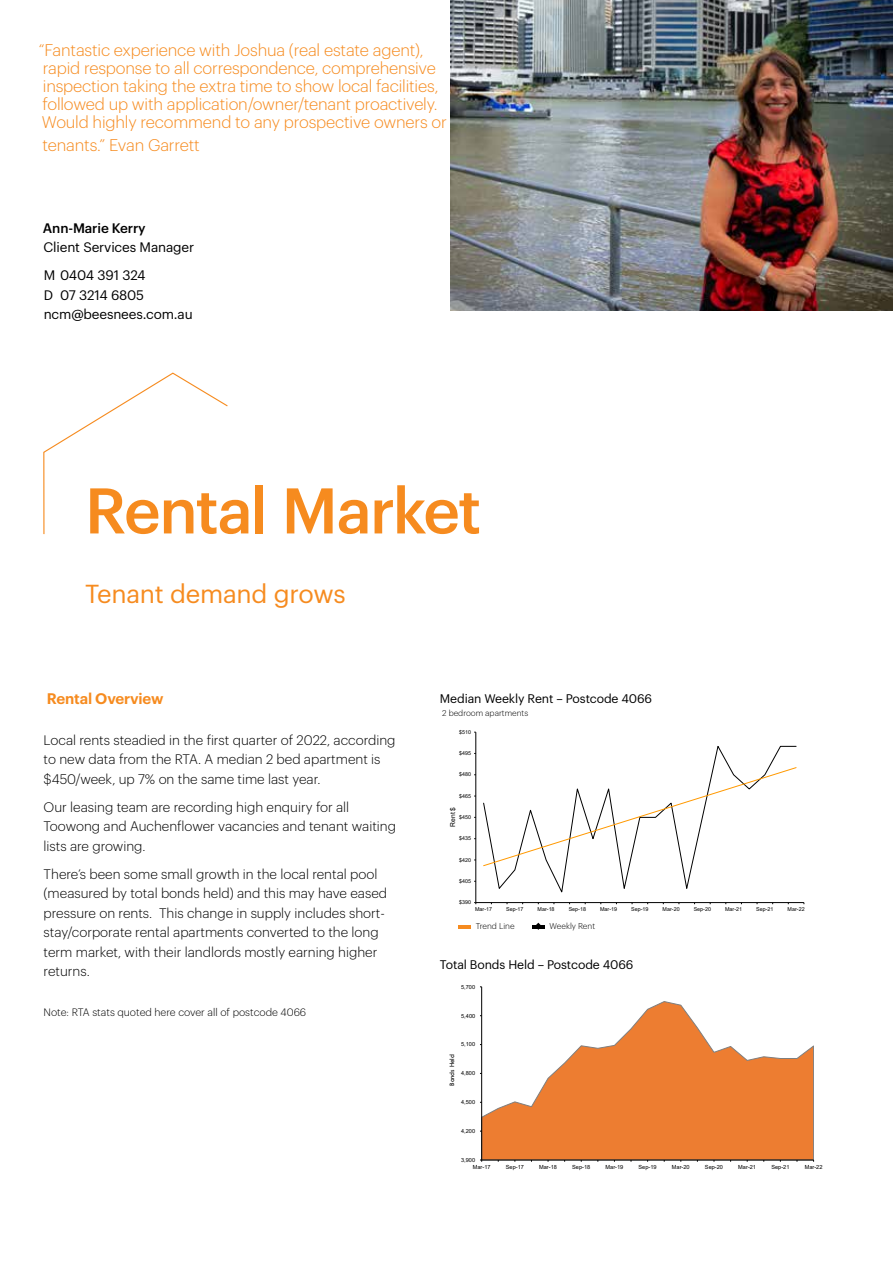
<style>
.page{position:relative;width:893px;height:1263px;background:#fff}
.page>*{position:absolute;margin:0;border:0;box-sizing:border-box;transform-origin:0 0}
.t1{font:500 63px "Graphik";letter-spacing:-.03em;color:#f68b1f}
.t2{font:25.5px "Graphik";letter-spacing:-.01em;color:#f68b1f}
.t3{font:300 16.5px/18px "Graphik";letter-spacing:-.01em;color:#f68b1f}
.t4{font:600 15px "Graphik";letter-spacing:-.01em;color:#f68b1f}
.t5{font:300 13.5px/19.5px "Graphik";color:#000}
.t6{font:13.5px/28px "Graphik";letter-spacing:-.01em;color:#000}
.t7{font:500 13.5px "Graphik";letter-spacing:-.01em;color:#000}
.t8{font:12.3px "Graphik";letter-spacing:-.01em;color:#000}
.t9{font:300 10.5px "Graphik";color:#000}
.t10{font:300 8.25px "Graphik";color:#000}
.t11{font:7.05px "Tw Cen";color:#000}
.t12{font:6.75px "Arial";color:#000}
.t13{font:5.55px "Arial";color:#000}
.t14{font:5.4px "Arial";color:#000}
</style>
<div class="page">
<svg style="left:43px;top:372px;width:185px;height:163px"></svg>
<hr style="left:476px;top:732px;width:1px;height:170px;background:#000">
<hr style="left:476px;top:902px;width:328px;height:1px;background:#000">
<svg style="left:483px;top:745px;width:314px;height:148px"></svg>
<svg style="left:483px;top:767px;width:314px;height:99px"></svg>
<svg style="left:482px;top:1001px;width:332px;height:159px"></svg>
<hr style="left:481px;top:987px;width:1px;height:173px;background:#000">
<hr style="left:482px;top:1160px;width:332px;height:1px;background:#000">
<img style="left:451px;top:0;width:442px;height:310px">
<svg style="left:458px;top:925px;width:13px;height:3px"></svg>
<svg style="left:532px;top:923px;width:13px;height:7px"></svg>
<p class="t3" style="left:39px;top:40px;width:410px">“Fantastic experience with Joshua (real estate agent), rapid response to all correspondence, comprehensive inspection taking the extra time to show local facilities, followed up with application/owner/tenant proactively.<br>Would highly recommend to any prospective owners or</p>
<p class="t3" style="left:43px;top:134px;width:159px">tenants.” Evan Garrett</p>
<p class="t7" style="left:43px;top:218px;width:104px">Ann-Marie Kerry</p>
<p class="t6" style="left:43px;top:232px;width:152px">Client Services Manager<br>M 0404 391 324</p>
<p class="t6" style="left:44px;top:284px;width:150px;line-height:19.5px">D 07 3214 6805 ncm@beesnees.com.au</p>
<h1 class="t1" style="left:85px;top:463px;width:398px">Rental Market</h1>
<h2 class="t2" style="left:85px;top:574px;width:262px">Tenant demand grows</h2>
<p class="t4" style="left:47px;top:687px;width:118px">Rental Overview</p>
<p class="t5" style="left:44px;top:729px;width:353px">Local rents steadied in the first quarter of 2022, according to new data from the RTA. A median 2 bed apartment is $450/week, up 7% on the same time last year.</p>
<p class="t5" style="left:44px;top:796px;width:354px">Our leasing team are recording high enquiry for all<br>Toowong and Auchenflower vacancies and tenant waiting lists are growing.</p>
<p class="t5" style="left:44px;top:863px;width:345px">There’s been some small growth in the local rental pool (measured by total bonds held) and this may have eased pressure on rents. This change in supply includes short&shy;stay/corporate rental apartments converted to the long term market, with their landlords mostly earning higher returns.</p>
<p class="t9" style="left:44px;top:1004px;width:264px">Note: RTA stats quoted here cover all of postcode 4066</p>
<p class="t8" style="left:440px;top:689px;width:214px">Median Weekly Rent – Postcode 4066</p>
<p class="t10" style="left:442px;top:706px;width:88px">2 bedroom apartments</p>
<p class="t14" style="left:459px;top:728px;width:13px">$510</p>
<p class="t14" style="left:459px;top:749px;width:13px">$495</p>
<p class="t14" style="left:459px;top:771px;width:13px">$480</p>
<p class="t14" style="left:459px;top:792px;width:13px">$465</p>
<p class="t12" style="left:448px;top:827px;width:21px;rotate:-90deg">Rent $</p>
<p class="t14" style="left:459px;top:813px;width:13px">$450</p>
<p class="t14" style="left:459px;top:835px;width:13px">$435</p>
<p class="t14" style="left:459px;top:856px;width:13px">$420</p>
<p class="t14" style="left:459px;top:877px;width:13px">$405</p>
<p class="t14" style="left:459px;top:899px;width:13px">$390</p>
<p class="t14" style="left:475px;top:906px;width:19px">Mar-17</p>
<p class="t14" style="left:506px;top:906px;width:19px">Sep-17</p>
<p class="t14" style="left:538px;top:906px;width:19px">Mar-18</p>
<p class="t14" style="left:569px;top:906px;width:19px">Sep-18</p>
<p class="t14" style="left:600px;top:906px;width:19px">Mar-19</p>
<p class="t14" style="left:631px;top:906px;width:19px">Sep-19</p>
<p class="t14" style="left:663px;top:906px;width:19px">Mar-20</p>
<p class="t14" style="left:694px;top:906px;width:19px">Sep-20</p>
<p class="t14" style="left:725px;top:906px;width:19px">Mar-21</p>
<p class="t14" style="left:756px;top:906px;width:19px">Sep-21</p>
<p class="t14" style="left:788px;top:906px;width:19px">Mar-22</p>
<p class="t10" style="left:476px;top:920px;width:40px">Trend Line</p>
<p class="t10" style="left:550px;top:920px;width:47px">Weekly Rent</p>
<p class="t8" style="left:440px;top:955px;width:195px">Total Bonds Held – Postcode 4066</p>
<p class="t13" style="left:461px;top:983px;width:16px">5,700</p>
<p class="t13" style="left:461px;top:1012px;width:16px">5,400</p>
<p class="t13" style="left:461px;top:1040px;width:16px">5,100</p>
<p class="t11" style="left:448px;top:1086px;width:33px;rotate:-90deg">Bonds Held</p>
<p class="t13" style="left:461px;top:1069px;width:16px">4,800</p>
<p class="t13" style="left:461px;top:1098px;width:16px">4,500</p>
<p class="t13" style="left:461px;top:1127px;width:16px">4,200</p>
<p class="t13" style="left:461px;top:1156px;width:16px">3,900</p>
<p class="t13" style="left:473px;top:1163px;width:19px">Mar-17</p>
<p class="t13" style="left:506px;top:1163px;width:20px">Sep-17</p>
<p class="t13" style="left:539px;top:1163px;width:19px">Mar-18</p>
<p class="t13" style="left:572px;top:1163px;width:20px">Sep-18</p>
<p class="t13" style="left:605px;top:1163px;width:19px">Mar-19</p>
<p class="t13" style="left:639px;top:1163px;width:20px">Sep-19</p>
<p class="t13" style="left:672px;top:1163px;width:19px">Mar-20</p>
<p class="t13" style="left:705px;top:1163px;width:20px">Sep-20</p>
<p class="t13" style="left:738px;top:1163px;width:19px">Mar-21</p>
<p class="t13" style="left:771px;top:1163px;width:20px">Sep-21</p>
<p class="t13" style="left:805px;top:1163px;width:19px">Mar-22</p>
</div>
